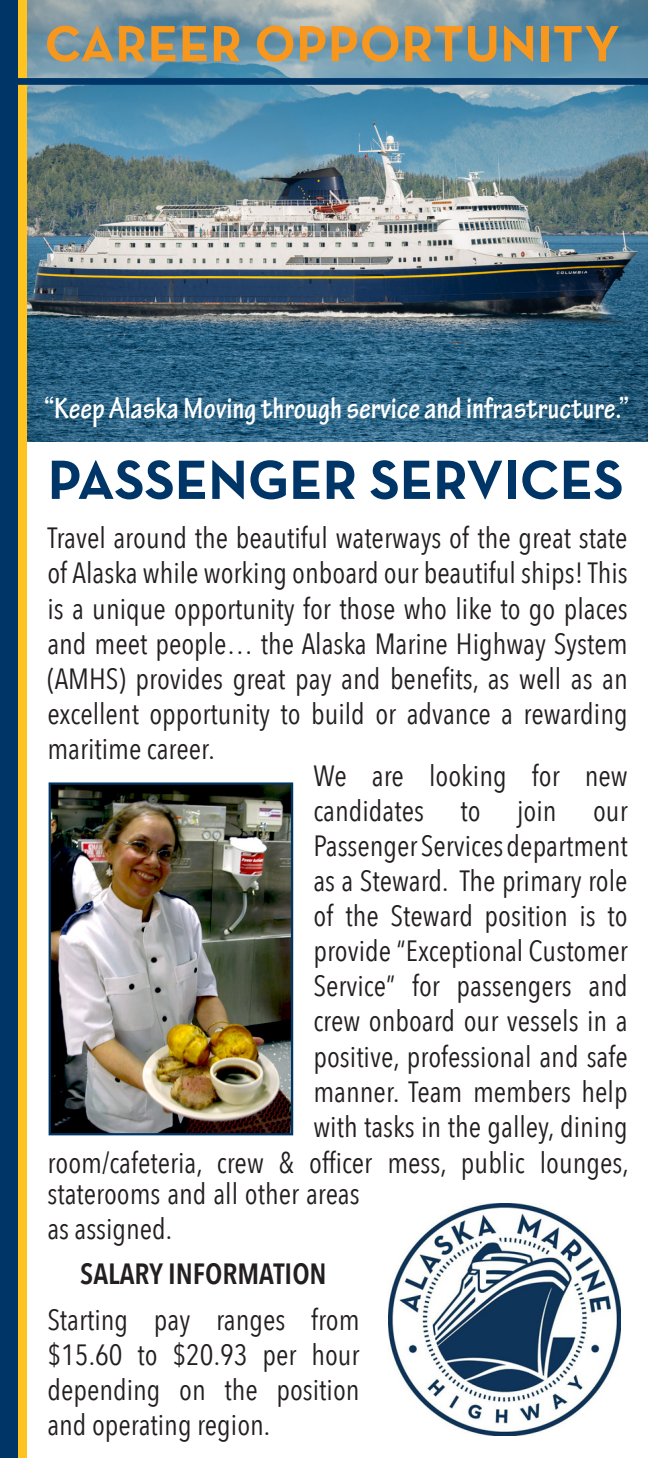
<style>
.page{position:relative;width:648px;height:1458px;background:#fff}
.page>*{position:absolute;margin:0;border:0;box-sizing:border-box;transform-origin:0 0}
.t1{font:700 56.25px "Neutraface Text";color:#003667}
.t2{font:700 51.75px "Neutraface Text";letter-spacing:.01em;color:#f7971d}
.t3{font:700 condensed 31.5px "Tekton Pro";color:#fff}
.t4{font:condensed 29.25px/35.1px "Avenir Next LT Com";color:#231f20;text-align:justify}
.t5{font:600 condensed 29.25px "Avenir Next LT Com";color:#231f20}
</style>
<div class="page">
<img style="left:26px;top:0;width:622px;height:442px">
<div style="left:0;top:0;width:26px;height:1458px;background:#fec422"></div>
<div style="left:0;top:78px;width:648px;height:7px;background:#003667"></div>
<div style="left:0;top:0;width:18px;height:1458px;background:#003667"></div>
<img style="left:389px;top:1203px;width:232px;height:232px">
<img style="left:52px;top:785px;width:238px;height:347px">
<div style="left:49px;top:782px;width:244px;height:353px;border:2px solid #003667"></div>
<p class="t2" style="left:45px;top:10px;width:577px">CAREER OPPORTUNITY</p>
<p class="t3" style="left:45px;top:390px;width:586px">“Keep Alaska Moving through service and infrastructure.”</p>
<p class="t1" style="left:48px;top:444px;width:577px">PASSENGER SERVICES</p>
<p class="t4" style="left:47px;top:521px;width:582px">Travel around the beautiful waterways of the great state of Alaska while working onboard our beautiful ships! This is a unique opportunity for those who like to go places and meet people… the Alaska Marine Highway System (AMHS) provides great pay and benefits, as well as an excellent opportunity to build or advance a rewarding maritime career.</p>
<p class="t4" style="left:313px;top:758px;width:316px">We are looking for new candidates to join our Passenger Services department as a Steward. The primary role of the Steward position is to provide “Exceptional Customer Service” for passengers and crew onboard our vessels in a positive, professional and safe manner. Team members help with tasks in the galley, dining</p>
<p class="t4" style="left:47px;top:1176px;width:314px">staterooms and all other areas as assigned.</p>
<p class="t5" style="left:80px;top:1256px;width:248px">SALARY INFORMATION</p>
<p class="t4" style="left:47px;top:1302px;width:314px">Starting pay ranges from $15.60 to $20.93 per hour depending on the position and operating region.</p>
<p class="t4" style="left:48px;top:1145px;width:583px">room/cafeteria, crew &amp; officer mess, public lounges,</p>
</div>
